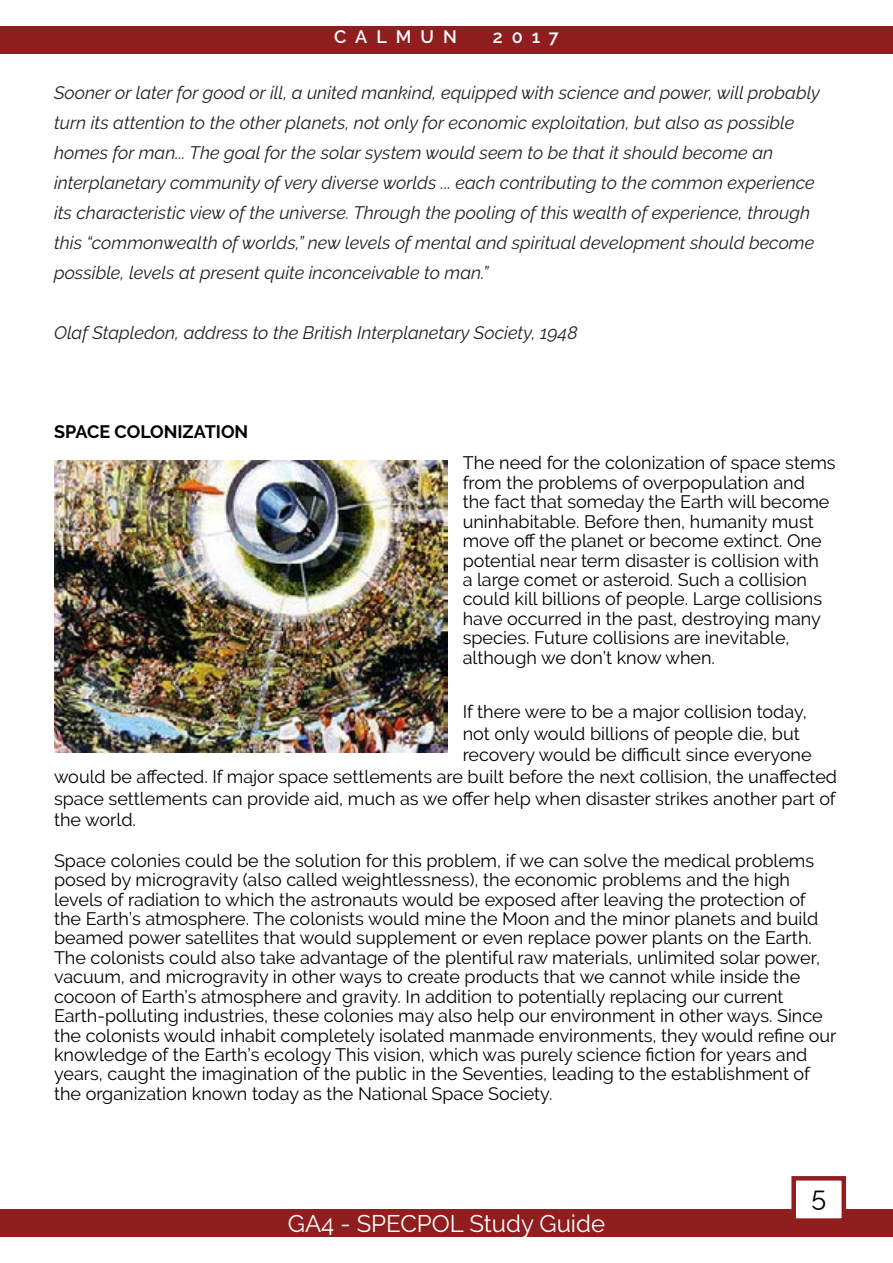
<style>
.page{position:relative;width:893px;height:1263px;background:#fff}
.page>*{position:absolute;margin:0;border:0;box-sizing:border-box;transform-origin:0 0}
.t1{font:27px "Raleway";color:#000}
.t2{font:24px "Raleway";color:#fff}
.t3{font:18px/19.4px "Raleway";color:#000}
.t4{font:italic 18px/30px "Raleway";color:#212121}
.t5{font:700 18px "Raleway";color:#000}
.t6{font:600 18px "Raleway";letter-spacing:.5em;color:#fff}
</style>
<div class="page">
<div style="left:0;top:1209px;width:893px;height:28px;background:#901e1f"></div>
<div style="left:794px;top:1178px;width:50px;height:42px;background:#fff"></div>
<div style="left:791px;top:1176px;width:55px;height:47px;border:4px solid #901e1f"></div>
<div style="left:0;top:26px;width:893px;height:28px;background:#901e1f"></div>
<img style="left:54px;top:460px;width:393px;height:292px">
<p class="t6" style="left:334px;top:27px;width:124px">CALMUN</p>
<p class="t6" style="left:493px;top:27px;width:67px">2017</p>
<p class="t4" style="left:54px;top:78px;width:767px">Sooner or later for good or ill, a united mankind, equipped with science and power, will probably turn its attention to the other planets, not only for economic exploitation, but also as possible homes for man... The goal for the solar system would seem to be that it should become an interplanetary community of very diverse worlds ... each contributing to the common experience its characteristic view of the universe. Through the pooling of this wealth of experience, through this “commonwealth of worlds,” new levels of mental and spiritual development should become possible, levels at present quite inconceivable to man.”</p>
<p class="t4" style="left:54px;top:318px;width:525px">Olaf Stapledon, address to the British Interplanetary Society, 1948</p>
<p class="t5" style="left:54px;top:421px;width:196px">SPACE COLONIZATION</p>
<p class="t3" style="left:463px;top:453px;width:375px">The need for the colonization of space stems from the problems of overpopulation and the fact that someday the Earth will become uninhabitable. Before then, humanity must move off the planet or become extinct. One potential near term disaster is collision with<br>a large comet or asteroid. Such a collision could kill billions of people. Large collisions have occurred in the past, destroying many species. Future collisions are inevitable, although we don’t know when.</p>
<p class="t3" style="left:463px;top:702px;width:346px">If there were to be a major collision today,</p>
<p class="t3" style="left:463px;top:724px;width:339px">not only would billions of people die, but</p>
<p class="t3" style="left:463px;top:745px;width:350px">recovery would be difficult since everyone</p>
<p class="t3" style="left:54px;top:767px;width:785px">would be affected. If major space settlements are built before the next collision, the unaffected</p>
<p class="t3" style="left:54px;top:788px;width:783px">space settlements can provide aid, much as we offer help when disaster strikes another part of</p>
<p class="t3" style="left:54px;top:810px;width:84px">the world.</p>
<p class="t3" style="left:54px;top:851px;width:784px">Space colonies could be the solution for this problem, if we can solve the medical problems posed by microgravity (also called weightlessness), the economic problems and the high levels of radiation to which the astronauts would be exposed after leaving the protection of the Earth’s atmosphere. The colonists would mine the Moon and the minor planets and build beamed power satellites that would supplement or even replace power plants on the Earth.<br>The colonists could also take advantage of the plentiful raw materials, unlimited solar power, vacuum, and microgravity in other ways to create products that we cannot while inside the cocoon of Earth’s atmosphere and gravity. In addition to potentially replacing our current Earth-polluting industries, these colonies may also help our environment in other ways. Since the colonists would inhabit completely isolated manmade environments, they would refine our knowledge of the Earth’s ecology This vision, which was purely science fiction for years and years, caught the imagination of the public in the Seventies, leading to the establishment of the organization known today as the National Space Society.</p>
<h2 class="t2" style="left:288px;top:1209px;width:319px">GA4 - SPECPOL Study Guide</h2>
<h1 class="t1" style="left:811px;top:1181px;width:16px">5</h1>
</div>
